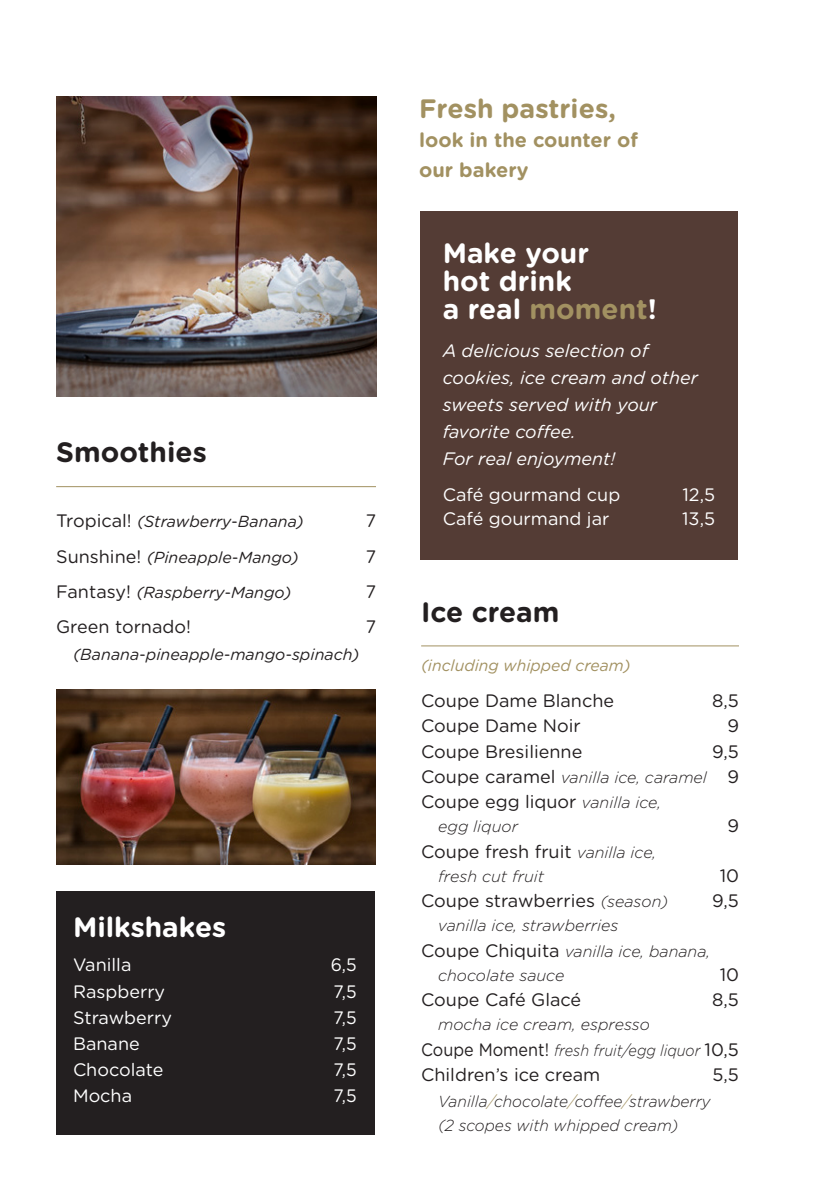
<style>
.page{position:relative;width:840px;height:1191px;background:#fff}
.page>*{position:absolute;margin:0;border:0;box-sizing:border-box;transform-origin:0 0}
.t1{font:700 28px/28px "Gotham Rounded";color:#fff}
.t2{font:700 28px "Gotham Rounded";color:#231f20}
.t3{font:700 26.6px "Gotham Rounded";color:#a29161}
.t4{font:700 20px/29.4px "Gotham Rounded";color:#a29161}
.t5{font:18px "Gotham Rounded";color:#231f20}
.t6{font:italic 18px/27px "Gotham Rounded";color:#fff}
.t7{font:18px "Gotham Rounded";color:#fff}
.t8{font:18px "Gotham Rounded";color:#fff;scale:.96 1}
.t9{font:18px "Gotham Rounded";color:#231f20;scale:.96 1}
.t10{font:italic 300 16px/24px "Gotham Rounded";color:#231f20}
.t11{font:italic 16px "Gotham Rounded";color:#231f20}
.t12{font:italic 300 16px "Gotham Rounded";color:#231f20;scale:.9 1}
.t13{font:italic 16px "Gotham Rounded";color:#a29161}
.s1{font-style:normal;font-size:18px}
.s2{color:#a29161}
.s3{font-weight:400;font-style:normal;font-size:18px}
.s4{font-weight:300;font-style:italic;font-size:16px}
</style>
<div class="page">
<hr style="left:421px;top:645px;width:317px;height:1px;background:#a29161">
<img style="left:57px;top:96px;width:319px;height:301px">
<hr style="left:56px;top:486px;width:320px;height:1px;background:#a29161">
<div style="left:56px;top:891px;width:318px;height:243px;background:#231f20"></div>
<div style="left:420px;top:211px;width:317px;height:348px;background:#543c35"></div>
<img style="left:57px;top:689px;width:318px;height:176px">
<p class="t2" style="left:56px;top:432px;width:152px">Smoothies</p>
<p class="t11" style="left:56px;top:511px;width:249px"><span class="s1">Tropical!</span> (Strawberry-Banana)</p>
<p class="t9" style="left:365px;top:508px;width:12px">7</p>
<p class="t11" style="left:56px;top:546px;width:244px"><span class="s1">Sunshine!</span> (Pineapple-Mango)</p>
<p class="t9" style="left:365px;top:544px;width:12px">7</p>
<p class="t11" style="left:56px;top:582px;width:236px"><span class="s1">Fantasy!</span> (Raspberry-Mango)</p>
<p class="t9" style="left:365px;top:579px;width:12px">7</p>
<p class="t5" style="left:56px;top:614px;width:136px">Green tornado!</p>
<p class="t9" style="left:365px;top:614px;width:12px">7</p>
<p class="t11" style="left:73px;top:643px;width:288px">(Banana-pineapple-mango-spinach)</p>
<p class="t1" style="left:73px;top:912px;width:155px">Milkshakes</p>
<p class="t7" style="left:73px;top:952px;width:60px">Vanilla</p>
<p class="t8" style="left:330px;top:952px;width:29px">6,5</p>
<p class="t7" style="left:73px;top:978px;width:94px">Raspberry</p>
<p class="t8" style="left:333px;top:978px;width:26px">7,5</p>
<p class="t7" style="left:73px;top:1004px;width:100px">Strawberry</p>
<p class="t8" style="left:333px;top:1004px;width:26px">7,5</p>
<p class="t7" style="left:73px;top:1030px;width:68px">Banane</p>
<p class="t8" style="left:333px;top:1030px;width:26px">7,5</p>
<p class="t7" style="left:73px;top:1056px;width:92px">Chocolate</p>
<p class="t8" style="left:333px;top:1056px;width:26px">7,5</p>
<p class="t7" style="left:73px;top:1082px;width:61px">Mocha</p>
<p class="t8" style="left:333px;top:1082px;width:26px">7,5</p>
<p class="t3" style="left:419px;top:89px;width:198px">Fresh pastries,</p>
<p class="t4" style="left:419px;top:124px;width:220px">look in the counter of our bakery</p>
<p class="t1" style="left:442px;top:238px;width:215px">Make your<br>hot drink<br>a real <span class="s2">moment</span>!</p>
<p class="t6" style="left:442px;top:336px;width:257px">A delicious selection of cookies, ice cream and other sweets served with your favorite coffee.<br>For real enjoyment!</p>
<p class="t7" style="left:442px;top:482px;width:179px">Café gourmand cup</p>
<p class="t7" style="left:682px;top:482px;width:34px">12,5</p>
<p class="t7" style="left:442px;top:506px;width:168px">Café gourmand jar</p>
<p class="t7" style="left:681px;top:506px;width:34px">13,5</p>
<p class="t2" style="left:421px;top:591px;width:140px">Ice cream</p>
<p class="t13" style="left:421px;top:655px;width:211px">(including whipped cream)</p>
<p class="t5" style="left:421px;top:688px;width:194px">Coupe Dame Blanche</p>
<p class="t5" style="left:711px;top:688px;width:28px">8,5</p>
<p class="t5" style="left:421px;top:713px;width:161px">Coupe Dame Noir</p>
<p class="t5" style="left:727px;top:713px;width:13px">9</p>
<p class="t5" style="left:421px;top:739px;width:163px">Coupe Bresilienne</p>
<p class="t5" style="left:711px;top:739px;width:28px">9,5</p>
<p class="t10" style="left:421px;top:764px;width:319px"><span class="s3">Coupe caramel</span> vanilla ice, caramel <span class="s3">9</span></p>
<p class="t5" style="left:421px;top:789px;width:241px">Coupe egg liquor <span class="s4">vanilla ice,</span></p>
<p class="t10" style="left:438px;top:814px;width:81px">egg liquor</p>
<p class="t5" style="left:727px;top:813px;width:13px">9</p>
<p class="t5" style="left:421px;top:839px;width:236px">Coupe fresh fruit <span class="s4">vanilla ice,</span></p>
<p class="t10" style="left:438px;top:863px;width:107px">fresh cut fruit</p>
<p class="t5" style="left:719px;top:863px;width:21px">10</p>
<p class="t5" style="left:421px;top:888px;width:248px">Coupe strawberries <span class="s4">(season)</span></p>
<p class="t5" style="left:711px;top:888px;width:28px">9,5</p>
<p class="t10" style="left:438px;top:913px;width:182px">vanilla ice, strawberries</p>
<p class="t10" style="left:438px;top:938px;width:273px;text-indent:-17px"><span class="s3">Coupe Chiquita</span> vanilla ice, banana, chocolate sauce</p>
<p class="t5" style="left:719px;top:962px;width:21px">10</p>
<p class="t5" style="left:421px;top:987px;width:161px">Coupe Café Glacé</p>
<p class="t5" style="left:711px;top:987px;width:28px">8,5</p>
<p class="t10" style="left:438px;top:1012px;width:213px">mocha ice cream, espresso</p>
<p class="t12" style="left:421px;top:1039px;width:354px"><span class="s3">Coupe Moment!</span> fresh fruit/egg liquor <span class="s3">10,5</span></p>
<p class="t5" style="left:421px;top:1062px;width:180px">Children’s ice cream</p>
<p class="t5" style="left:712px;top:1062px;width:28px">5,5</p>
<p class="t10" style="left:438px;top:1088px;width:274px">Vanilla<span class="s2">/</span>chocolate<span class="s2">/</span>coffee<span class="s2">/</span>strawberry (2 scopes with whipped cream)</p>
</div>
